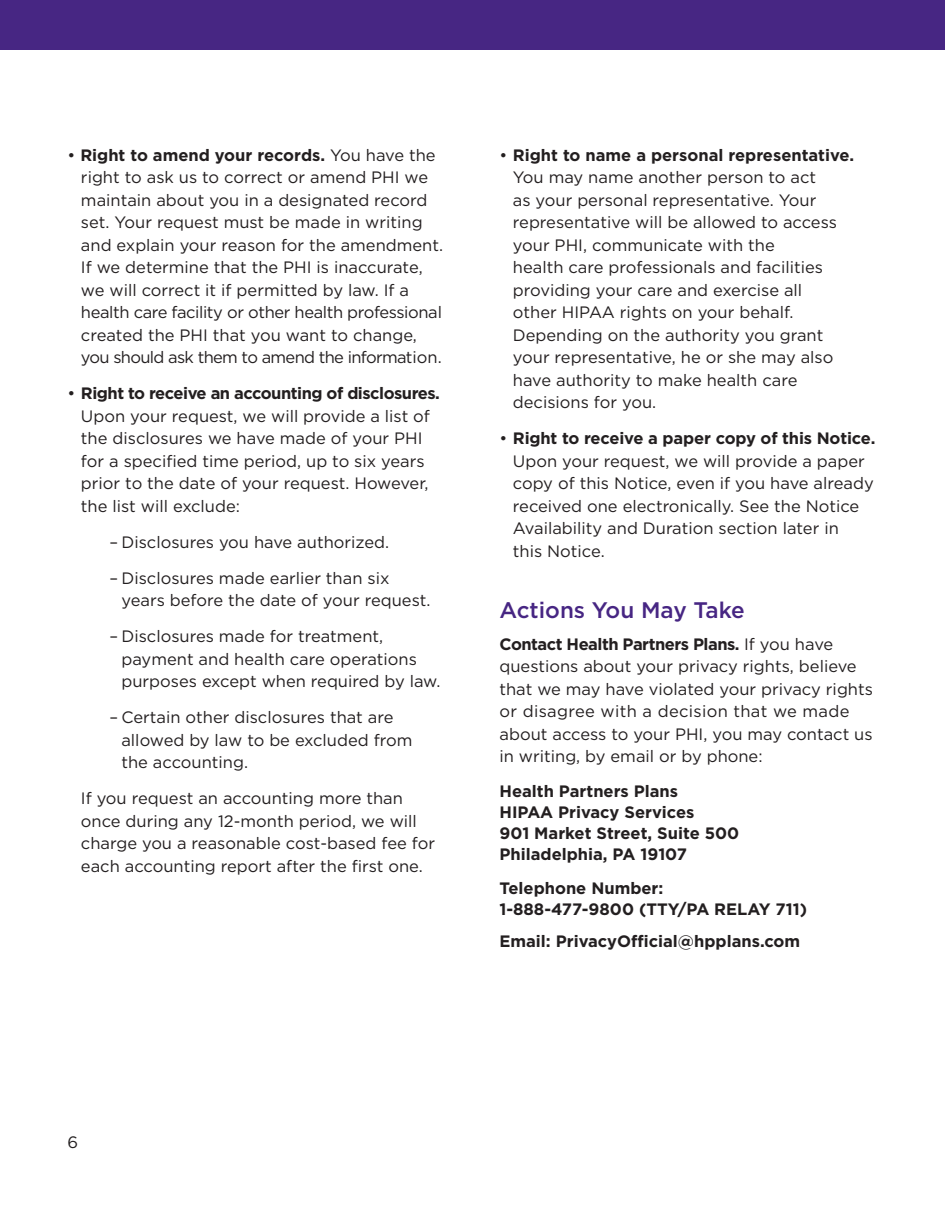
<style>
.page{position:relative;width:945px;height:1215px;background:#fff}
.page>*{position:absolute;margin:0;border:0;box-sizing:border-box;transform-origin:0 0}
.t1{font:500 22.5px "Gotham";color:#472683}
.t2{font:16.5px/22.5px "Gotham";color:#231f20}
.t3{font:700 16.5px/21px "Gotham";color:#231f20}
.s1{font-weight:700}
</style>
<div class="page">
<div style="left:0;top:0;width:945px;height:49px;background:#472683"></div>
<p class="t2" style="left:81px;top:143px;width:364px;text-indent:-13px">• <span class="s1">Right to amend your records.</span> You have the right to ask us to correct or amend PHI we maintain about you in a designated record set. Your request must be made in writing and explain your reason for the amendment.<br>If we determine that the PHI is inaccurate, we will correct it if permitted by law. If a health care facility or other health professional created the PHI that you want to change, you should ask them to amend the information.</p>
<p class="t2" style="left:81px;top:382px;width:360px;text-indent:-13px">• <span class="s1">Right to receive an accounting of disclosures.<br></span>Upon your request, we will provide a list of the disclosures we have made of your PHI for a specified time period, up to six years prior to the date of your request. However, the list will exclude:</p>
<p class="t2" style="left:109px;top:530px;width:281px">– Disclosures you have authorized.</p>
<p class="t2" style="left:121px;top:566px;width:310px;text-indent:-12px">– Disclosures made earlier than six years before the date of your request.</p>
<p class="t2" style="left:121px;top:625px;width:320px;text-indent:-12px">– Disclosures made for treatment, payment and health care operations purposes except when required by law.</p>
<p class="t2" style="left:121px;top:706px;width:293px;text-indent:-12px">– Certain other disclosures that are allowed by law to be excluded from the accounting.</p>
<p class="t2" style="left:81px;top:787px;width:356px">If you request an accounting more than once during any 12-month period, we will charge you a reasonable cost-based fee for each accounting report after the first one.</p>
<p class="t2" style="left:513px;top:143px;width:343px;text-indent:-13px">• <span class="s1">Right to name a personal representative.<br></span>You may name another person to act<br>as your personal representative. Your representative will be allowed to access your PHI, communicate with the<br>health care professionals and facilities providing your care and exercise all<br>other HIPAA rights on your behalf.<br>Depending on the authority you grant your representative, he or she may also have authority to make health care decisions for you.</p>
<p class="t2" style="left:513px;top:427px;width:364px;text-indent:-13px">• <span class="s1">Right to receive a paper copy of this Notice.<br></span>Upon your request, we will provide a paper copy of this Notice, even if you have already received one electronically. See the Notice Availability and Duration section later in<br>this Notice.</p>
<h1 class="t1" style="left:500px;top:595px;width:247px">Actions You May Take</h1>
<p class="t2" style="left:500px;top:632px;width:375px"><span class="s1">Contact Health Partners Plans.</span> If you have questions about your privacy rights, believe that we may have violated your privacy rights or disagree with a decision that we made about access to your PHI, you may contact us in writing, by email or by phone:</p>
<p class="t3" style="left:500px;top:780px;width:241px">Health Partners Plans<br>HIPAA Privacy Services<br>901 Market Street, Suite 500<br>Philadelphia, PA 19107</p>
<p class="t3" style="left:500px;top:878px;width:309px">Telephone Number:<br>1-888-477-9800 (TTY/PA RELAY 711)</p>
<p class="t3" style="left:500px;top:930px;width:302px">Email: PrivacyOfficial@hpplans.com</p>
<p class="t2" style="left:67px;top:1130px;width:12px">6</p>
</div>
